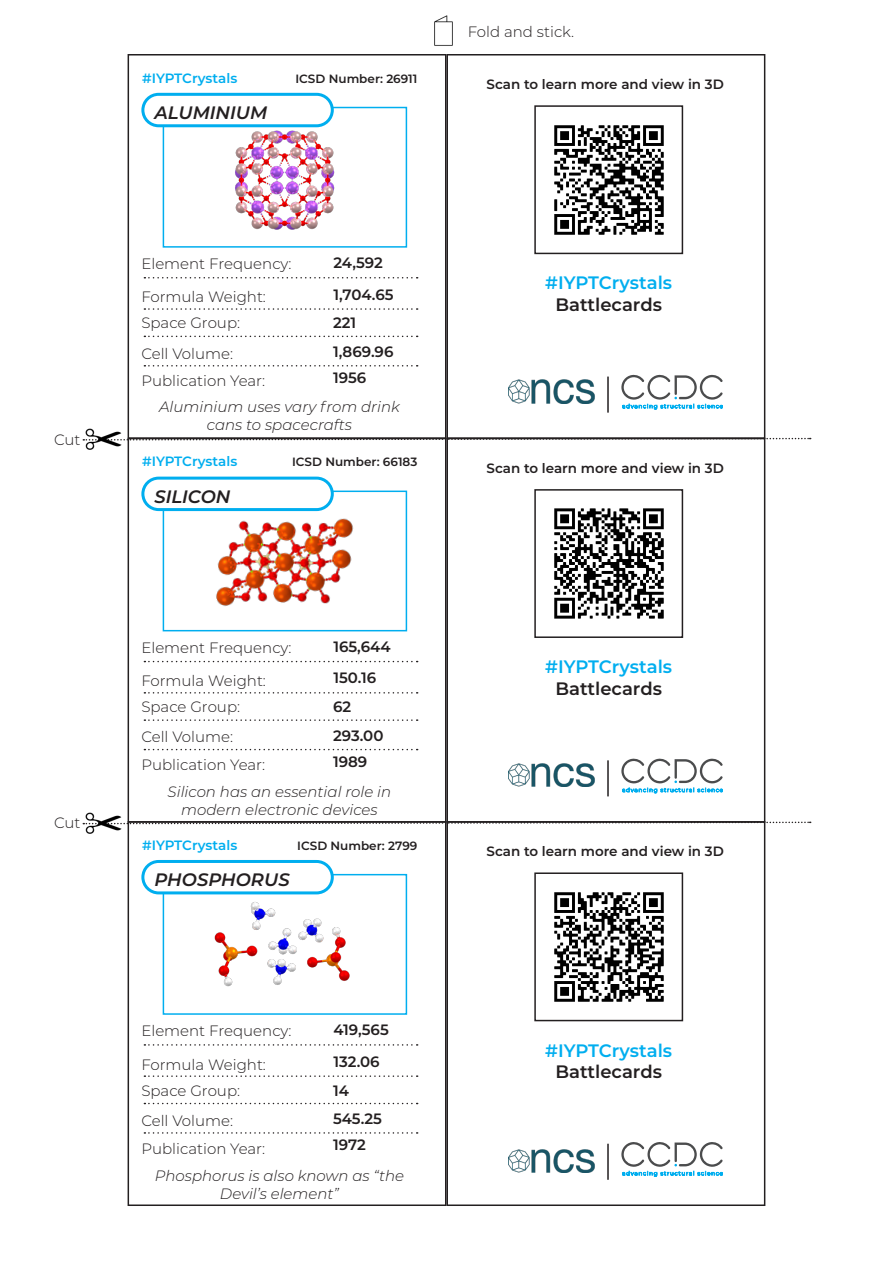
<style>
.page{position:relative;width:893px;height:1263px;background:#fff}
.page>*{position:absolute;margin:0;border:0;box-sizing:border-box;transform-origin:0 0}
.t1{font:600 18px "Montserrat";color:#00aeef}
.t2{font:600 18px "Montserrat";color:#231f20}
.t3{font:italic 600 18px "Montserrat";color:#231f20}
.t4{font:300 15px/30.2px "Montserrat";color:#231f20}
.t5{font:italic 300 15px/18px "Montserrat";color:#231f20;text-align:center}
.t6{font:600 15px "Montserrat";color:#231f20}
.t7{font:600 13.5px "Montserrat";color:#231f20}
.t8{font:600 13.5px "Montserrat";color:#00aeef}
.t9{font:600 12px "Montserrat";color:#231f20}
</style>
<div class="page">
<div style="left:128px;top:54px;width:318px;height:385px;border:2px solid #231f20"></div>
<div style="left:446px;top:54px;width:319px;height:385px;border:2px solid #231f20"></div>
<svg style="left:144px;top:277px;width:274px;height:1px"></svg>
<svg style="left:144px;top:308px;width:274px;height:2px"></svg>
<svg style="left:144px;top:336px;width:274px;height:1px"></svg>
<svg style="left:144px;top:365px;width:274px;height:1px"></svg>
<svg style="left:83px;top:437px;width:728px;height:4px"></svg>
<img style="left:85px;top:428px;width:36px;height:22px">
<img style="left:434px;top:15px;width:19px;height:31px">
<img style="left:508px;top:380px;width:87px;height:23px">
<hr style="left:607px;top:377px;width:2px;height:36px;background:#231f20">
<svg style="left:621px;top:375px;width:102px;height:34px"></svg>
<div style="left:128px;top:438px;width:318px;height:385px;border:2px solid #231f20"></div>
<div style="left:446px;top:438px;width:319px;height:385px;border:2px solid #231f20"></div>
<svg style="left:144px;top:661px;width:274px;height:1px"></svg>
<svg style="left:144px;top:692px;width:274px;height:1px"></svg>
<svg style="left:144px;top:719px;width:274px;height:2px"></svg>
<svg style="left:144px;top:749px;width:274px;height:1px"></svg>
<svg style="left:83px;top:821px;width:728px;height:4px"></svg>
<img style="left:85px;top:812px;width:36px;height:22px">
<hr style="left:607px;top:760px;width:2px;height:36px;background:#231f20">
<svg style="left:621px;top:759px;width:102px;height:34px"></svg>
<div style="left:128px;top:821px;width:318px;height:385px;border:2px solid #231f20"></div>
<div style="left:446px;top:821px;width:319px;height:385px;border:2px solid #231f20"></div>
<svg style="left:144px;top:1044px;width:274px;height:2px"></svg>
<svg style="left:144px;top:1075px;width:274px;height:2px"></svg>
<svg style="left:144px;top:1103px;width:274px;height:1px"></svg>
<svg style="left:144px;top:1132px;width:274px;height:2px"></svg>
<hr style="left:607px;top:1144px;width:2px;height:36px;background:#231f20">
<svg style="left:621px;top:1142px;width:102px;height:34px"></svg>
<img style="left:508px;top:763px;width:87px;height:24px">
<img style="left:508px;top:1149px;width:87px;height:24px">
<img style="left:554px;top:892px;width:110px;height:110px">
<div style="left:534px;top:872px;width:149px;height:149px;border:2px solid #231f20"></div>
<img style="left:199px;top:886px;width:151px;height:101px">
<div style="left:163px;top:874px;width:244px;height:141px;border:2px solid #00aeef"></div>
<div style="left:143px;top:861px;width:189px;height:32px;background:#fff;border-radius:16px"></div>
<div style="left:141px;top:860px;width:193px;height:34px;border:3px solid #00aeef;border-radius:16px"></div>
<img style="left:203px;top:503px;width:151px;height:103px">
<div style="left:163px;top:491px;width:244px;height:140px;border:2px solid #00aeef"></div>
<img style="left:554px;top:508px;width:110px;height:111px">
<div style="left:534px;top:489px;width:149px;height:149px;border:2px solid #231f20"></div>
<div style="left:143px;top:478px;width:189px;height:32px;background:#fff;border-radius:16px"></div>
<div style="left:141px;top:477px;width:193px;height:34px;border:3px solid #00aeef;border-radius:16px"></div>
<img style="left:554px;top:125px;width:110px;height:110px">
<div style="left:534px;top:105px;width:149px;height:149px;border:2px solid #231f20"></div>
<img style="left:189px;top:119px;width:146px;height:111px">
<div style="left:163px;top:107px;width:244px;height:141px;border:2px solid #00aeef"></div>
<div style="left:143px;top:94px;width:189px;height:32px;background:#fff;border-radius:16px"></div>
<div style="left:141px;top:93px;width:193px;height:34px;border:3px solid #00aeef;border-radius:16px"></div>
<p class="t4" style="left:54px;top:424px;width:28px">Cut</p>
<p class="t4" style="left:54px;top:807px;width:28px">Cut</p>
<p class="t8" style="left:142px;top:68px;width:97px">#IYPTCrystals</p>
<p class="t3" style="left:154px;top:100px;width:114px">ALUMINIUM</p>
<p class="t9" style="left:295px;top:70px;width:123px">ICSD Number: 26911</p>
<p class="t4" style="left:468px;top:16px;width:108px">Fold and stick.</p>
<p class="t7" style="left:486px;top:75px;width:239px">Scan to learn more and view in 3D</p>
<p class="t4" style="left:141px;top:248px;width:152px">Element Frequency:</p>
<p class="t6" style="left:333px;top:252px;width:51px">24,592</p>
<p class="t4" style="left:141px;top:282px;width:126px">Formula Weight:</p>
<p class="t6" style="left:333px;top:284px;width:62px">1,704.65</p>
<p class="t4" style="left:141px;top:308px;width:100px">Space Group:<br>Cell Volume:</p>
<p class="t4" style="left:141px;top:366px;width:125px">Publication Year:</p>
<p class="t6" style="left:333px;top:312px;width:25px">221</p>
<p class="t6" style="left:333px;top:341px;width:62px">1,869.96</p>
<p class="t6" style="left:333px;top:367px;width:35px">1956</p>
<p class="t5" style="left:159px;top:397px;width:242px">Aluminium uses vary from drink cans to spacecrafts</p>
<p class="t8" style="left:142px;top:452px;width:97px">#IYPTCrystals</p>
<p class="t3" style="left:154px;top:483px;width:78px">SILICON</p>
<p class="t9" style="left:292px;top:454px;width:127px">ICSD Number: 66183</p>
<p class="t4" style="left:141px;top:632px;width:152px">Element Frequency:</p>
<p class="t6" style="left:333px;top:636px;width:59px">165,644</p>
<p class="t4" style="left:141px;top:665px;width:126px">Formula Weight:</p>
<p class="t6" style="left:333px;top:667px;width:44px">150.16</p>
<p class="t4" style="left:141px;top:691px;width:100px">Space Group:<br>Cell Volume:</p>
<p class="t4" style="left:141px;top:749px;width:125px">Publication Year:</p>
<p class="t6" style="left:333px;top:696px;width:20px">62</p>
<p class="t6" style="left:333px;top:725px;width:52px">293.00</p>
<p class="t6" style="left:333px;top:751px;width:36px">1989</p>
<p class="t5" style="left:168px;top:782px;width:225px">Silicon has an essential role in modern electronic devices</p>
<p class="t1" style="left:545px;top:270px;width:128px">#IYPTCrystals</p>
<p class="t2" style="left:555px;top:292px;width:108px">Battlecards</p>
<p class="t7" style="left:486px;top:459px;width:239px">Scan to learn more and view in 3D</p>
<p class="t1" style="left:545px;top:654px;width:128px">#IYPTCrystals</p>
<p class="t2" style="left:555px;top:676px;width:108px">Battlecards</p>
<p class="t8" style="left:142px;top:835px;width:97px">#IYPTCrystals</p>
<p class="t7" style="left:486px;top:842px;width:239px">Scan to learn more and view in 3D</p>
<p class="t9" style="left:297px;top:837px;width:122px">ICSD Number: 2799</p>
<p class="t3" style="left:154px;top:867px;width:137px">PHOSPHORUS</p>
<p class="t4" style="left:141px;top:1015px;width:152px">Element Frequency:</p>
<p class="t6" style="left:333px;top:1019px;width:57px">419,565</p>
<p class="t4" style="left:141px;top:1049px;width:126px">Formula Weight:</p>
<p class="t6" style="left:333px;top:1051px;width:48px">132.06</p>
<p class="t4" style="left:141px;top:1075px;width:100px">Space Group:<br>Cell Volume:</p>
<p class="t4" style="left:141px;top:1133px;width:125px">Publication Year:</p>
<p class="t6" style="left:333px;top:1080px;width:17px">14</p>
<p class="t6" style="left:333px;top:1108px;width:50px">545.25</p>
<p class="t6" style="left:333px;top:1134px;width:34px">1972</p>
<p class="t5" style="left:155px;top:1166px;width:251px">Phosphorus is also known as “the<br>Devil’s element”</p>
<p class="t1" style="left:545px;top:1037px;width:128px">#IYPTCrystals</p>
<p class="t2" style="left:555px;top:1059px;width:108px">Battlecards</p>
</div>
